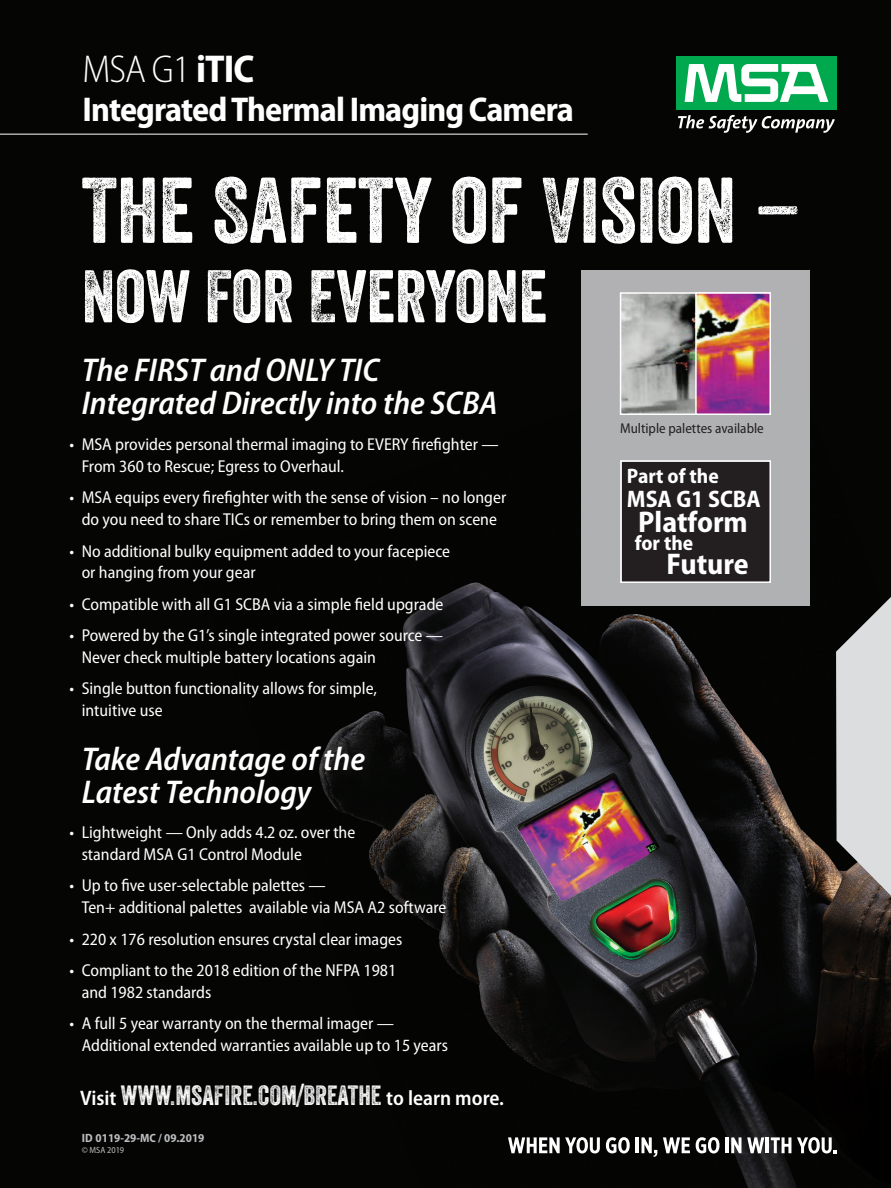
<style>
.page{position:relative;width:891px;height:1188px;background:#fff}
.page>*{position:absolute;margin:0;border:0;box-sizing:border-box;transform-origin:0 0}
.t1{font:90px "Veneer Two";color:#fff}
.t2{font:72px "Veneer Two";color:#fff}
.t3{font:300 semi-condensed 39px "Myriad Pro";color:#fff}
.t4{font:700 semi-condensed 34.5px "Myriad Pro";letter-spacing:-.025em;color:#fff}
.t5{font:italic 600 semi-condensed 33px/33px "Myriad Pro";color:#fff}
.t6{font:700 semi-condensed 30px "Myriad Pro";color:#fff}
.t7{font:27px "Veneer Three";color:#fff}
.t8{font:700 semi-condensed 24px "Myriad Pro";color:#fff}
.t9{font:700 semi-condensed 21px "Myriad Pro";color:#fff}
.t10{font:semi-condensed 17.25px/21.8px "Myriad Pro";color:#fff}
.t11{font:semi-condensed 14.25px "Myriad Pro";color:#231f20}
.t12{font:700 semi-condensed 12px "Myriad Pro";color:#bcbdc0}
.t13{font:semi-condensed 9px "Myriad Pro";color:#bcbdc0}
.s1{font-weight:700}
.s2{font-family:"Myriad Pro";font-weight:600;font-stretch:semi-condensed;font-size:21px}
</style>
<div class="page">
<img style="left:0;top:0;width:891px;height:1188px">
<hr style="left:0;top:134px;width:588px;height:1px;background:#fff">
<div style="left:676px;top:56px;width:161px;height:54px;background:#00a94e"></div>
<svg style="left:685px;top:64px;width:143px;height:38px"></svg>
<svg style="left:678px;top:115px;width:157px;height:18px"></svg>
<svg style="left:508px;top:1137px;width:92px;height:16px"></svg>
<svg style="left:606px;top:1137px;width:24px;height:16px"></svg>
<hr style="left:636px;top:1137px;width:3px;height:16px;background:#fff">
<svg style="left:642px;top:1137px;width:15px;height:20px"></svg>
<svg style="left:663px;top:1137px;width:27px;height:16px"></svg>
<svg style="left:696px;top:1137px;width:23px;height:16px"></svg>
<hr style="left:726px;top:1137px;width:3px;height:16px;background:#fff">
<svg style="left:731px;top:1137px;width:33px;height:16px"></svg>
<hr style="left:766px;top:1137px;width:3px;height:16px;background:#fff">
<svg style="left:771px;top:1137px;width:20px;height:16px"></svg>
<svg style="left:797px;top:1137px;width:40px;height:16px"></svg>
<svg style="left:836px;top:555px;width:55px;height:381px;background:#949292"></svg>
<div style="left:581px;top:270px;width:229px;height:336px;background:#b0b1b3"></div>
<img style="left:623px;top:295px;width:72px;height:117px">
<div style="left:620px;top:292px;width:151px;height:123px;border:2px solid #fff"></div>
<div style="left:622px;top:462px;width:147px;height:119px;background:#231f20"></div>
<div style="left:620px;top:460px;width:151px;height:123px;border:2px solid #fff"></div>
<img style="left:698px;top:295px;width:70px;height:117px">
<div style="left:695px;top:292px;width:76px;height:123px;border:2px solid #fff"></div>
<h3 class="t3" style="left:82px;top:46px;width:173px">MSA G1 <span class="s1">iTIC</span></h3>
<h3 class="t4" style="left:82px;top:96px;width:493px">Integrated Thermal Imaging Camera</h3>
<h1 class="t1" style="left:82px;top:156px;width:721px">THE SAFETY OF VISION –</h1>
<h2 class="t2" style="left:82px;top:252px;width:467px">NOW FOR EVERYONE</h2>
<h3 class="t5" style="left:82px;top:357px;width:417px">The FIRST and ONLY TIC<br>Integrated Directly into the SCBA</h3>
<p class="t10" style="left:82px;top:435px;width:419px;text-indent:-12px">• MSA provides personal thermal imaging to EVERY firefighter —<br>From 360 to Rescue; Egress to Overhaul.</p>
<p class="t10" style="left:70px;top:488px;width:438px;text-align:center">• MSA equips every firefighter with the sense of vision – no longer do you need to share TICs or remember to bring them on scene</p>
<p class="t10" style="left:82px;top:541px;width:370px;text-indent:-12px">• No additional bulky equipment added to your facepiece or hanging from your gear</p>
<p class="t10" style="left:70px;top:595px;width:375px">• Compatible with all G1 SCBA via a simple field upgrade</p>
<p class="t10" style="left:82px;top:626px;width:363px;text-indent:-12px">• Powered by the G1’s single integrated power source —<br>Never check multiple battery locations again</p>
<p class="t10" style="left:82px;top:679px;width:297px;text-indent:-12px">• Single button functionality allows for simple, intuitive use</p>
<p class="t11" style="left:620px;top:423px;width:145px">Multiple palettes available</p>
<p class="t9" style="left:627px;top:469px;width:93px">Part of the</p>
<h3 class="t8" style="left:627px;top:490px;width:135px">MSA G1 SCBA</h3>
<h3 class="t6" style="left:638px;top:511px;width:111px">Platform</h3>
<p class="t9" style="left:635px;top:536px;width:60px">for the</p>
<h3 class="t6" style="left:666px;top:552px;width:84px">Future</h3>
<h3 class="t5" style="left:82px;top:746px;width:285px">Take Advantage of the<br>Latest Technology</h3>
<p class="t10" style="left:82px;top:823px;width:275px;text-indent:-12px">• Lightweight — Only adds 4.2 oz. over the standard MSA G1 Control Module</p>
<p class="t10" style="left:82px;top:876px;width:366px;text-indent:-12px">• Up to five user-selectable palettes —<br>Ten+ additional palettes available via MSA A2 software</p>
<p class="t10" style="left:70px;top:929px;width:334px">• 220 x 176 resolution ensures crystal clear images</p>
<p class="t10" style="left:82px;top:961px;width:316px;text-indent:-12px">• Compliant to the 2018 edition of the NFPA 1981 and 1982 standards</p>
<p class="t10" style="left:82px;top:1014px;width:368px;text-indent:-12px">• A full 5 year warranty on the thermal imager —<br>Additional extended warranties available up to 15 years</p>
<h3 class="t7" style="left:80px;top:1079px;width:425px"><span class="s2">Visit</span> WWW.MSAFIRE.COM/BREATHE <span class="s2">to learn more.</span></h3>
<p class="t12" style="left:82px;top:1134px;width:124px">ID 0119-29-MC / 09.2019</p>
<p class="t13" style="left:82px;top:1147px;width:44px">© MSA 2019</p>
</div>
